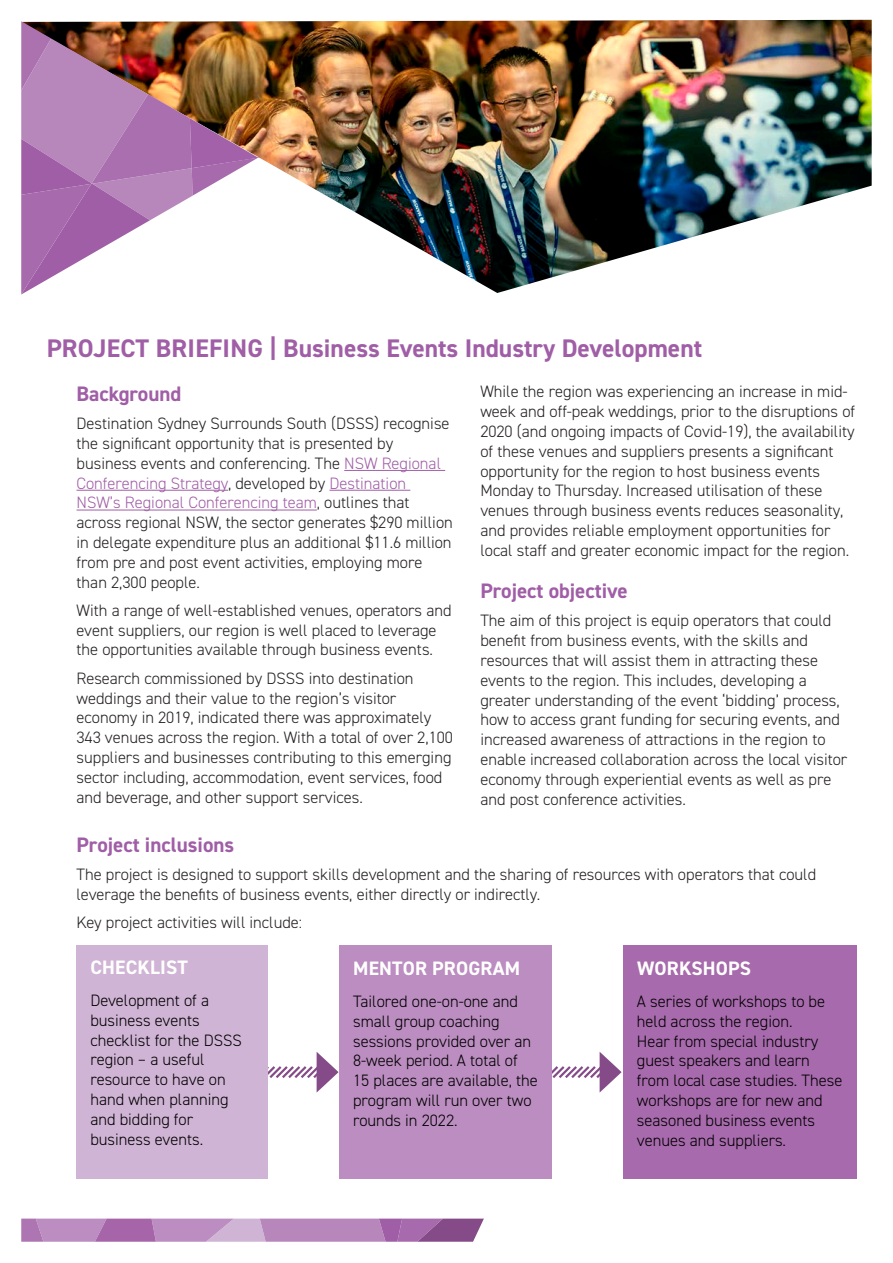
<style>
.page{position:relative;width:893px;height:1263px;background:#fff}
.page>*{position:absolute;margin:0;border:0;box-sizing:border-box;transform-origin:0 0}
.t1{font:700 25.5px "DIN2014";color:#a05ea6}
.t2{font:700 21px "DIN2014";color:#a05ea6}
.t3{font:700 19.5px "DIN2014";letter-spacing:.01em;color:#fff}
.t4{font:300 16.5px/19.8px "DIN2014";color:#231f20}
.t5{font:300 16.5px/19.8px "DIN2014";color:#000}
.s1{color:#a05ea6}
</style>
<div class="page">
<img style="left:258px;top:20px;width:614px;height:273px">
<img style="left:21px;top:21px;width:237px;height:273px">
<svg style="left:21px;top:1218px;width:463px;height:24px"></svg>
<hr style="left:344px;top:470px;width:101px;height:1px;background:#a05ea6">
<hr style="left:77px;top:490px;width:151px;height:1px;background:#a05ea6">
<hr style="left:329px;top:490px;width:81px;height:1px;background:#a05ea6">
<hr style="left:77px;top:510px;width:240px;height:1px;background:#a05ea6">
<div style="left:623px;top:945px;width:234px;height:233px;background:#a76aac"></div>
<svg style="left:552px;top:1052px;width:70px;height:40px"></svg>
<svg style="left:268px;top:1052px;width:71px;height:40px"></svg>
<div style="left:77px;top:945px;width:191px;height:233px;background:#d0b4d5"></div>
<div style="left:339px;top:945px;width:213px;height:233px;background:#bb8dc0"></div>
<p class="t1" style="left:47px;top:331px;width:657px">PROJECT BRIEFING | Business Events Industry Development</p>
<p class="t2" style="left:77px;top:380px;width:106px">Background</p>
<p class="t4" style="left:77px;top:414px;width:378px">Destination Sydney Surrounds South (DSSS) recognise the significant opportunity that is presented by business events and conferencing. The <span class="s1">NSW Regional Conferencing Strategy</span>, developed by <span class="s1">Destination NSW’s Regional Conferencing team</span>, outlines that across regional NSW, the sector generates $290 million in delegate expenditure plus an additional $11.6 million from pre and post event activities, employing more than 2,300 people.</p>
<p class="t4" style="left:77px;top:600px;width:377px">With a range of well-established venues, operators and event suppliers, our region is well placed to leverage the opportunities available through business events.</p>
<p class="t4" style="left:77px;top:668px;width:378px">Research commissioned by DSSS into destination weddings and their value to the region’s visitor economy in 2019, indicated there was approximately 343 venues across the region. With a total of over 2,100 suppliers and businesses contributing to this emerging sector including, accommodation, event services, food and beverage, and other support services.</p>
<p class="t4" style="left:480px;top:382px;width:376px">While the region was experiencing an increase in mid&shy;week and off-peak weddings, prior to the disruptions of 2020 (and ongoing impacts of Covid-19), the availability of these venues and suppliers presents a significant opportunity for the region to host business events Monday to Thursday. Increased utilisation of these venues through business events reduces seasonality, and provides reliable employment opportunities for local staff and greater economic impact for the region.</p>
<p class="t2" style="left:480px;top:577px;width:149px">Project objective</p>
<p class="t4" style="left:480px;top:611px;width:368px">The aim of this project is equip operators that could benefit from business events, with the skills and resources that will assist them in attracting these events to the region. This includes, developing a greater understanding of the event ‘bidding’ process, how to access grant funding for securing events, and increased awareness of attractions in the region to enable increased collaboration across the local visitor economy through experiential events as well as pre and post conference activities.</p>
<p class="t2" style="left:77px;top:830px;width:159px">Project inclusions</p>
<p class="t4" style="left:77px;top:864px;width:741px">The project is designed to support skills development and the sharing of resources with operators that could leverage the benefits of business events, either directly or indirectly.</p>
<p class="t4" style="left:77px;top:913px;width:227px">Key project activities will include:</p>
<p class="t3" style="left:90px;top:954px;width:99px">CHECKLIST</p>
<p class="t5" style="left:90px;top:990px;width:153px">Development of a business events checklist for the DSSS region – a useful resource to have on hand when planning and bidding for business events.</p>
<p class="t3" style="left:353px;top:955px;width:168px">MENTOR PROGRAM</p>
<p class="t5" style="left:353px;top:991px;width:186px">Tailored one-on-one and small group coaching sessions provided over an<br>8-week period. A total of<br>15 places are available, the program will run over two rounds in 2022.</p>
<p class="t3" style="left:637px;top:955px;width:116px">WORKSHOPS</p>
<p class="t5" style="left:637px;top:991px;width:190px">A series of workshops to be held across the region.</p>
<p class="t5" style="left:637px;top:1031px;width:207px">Hear from special industry guest speakers and learn from local case studies. These workshops are for new and seasoned business events venues and suppliers.</p>
</div>
